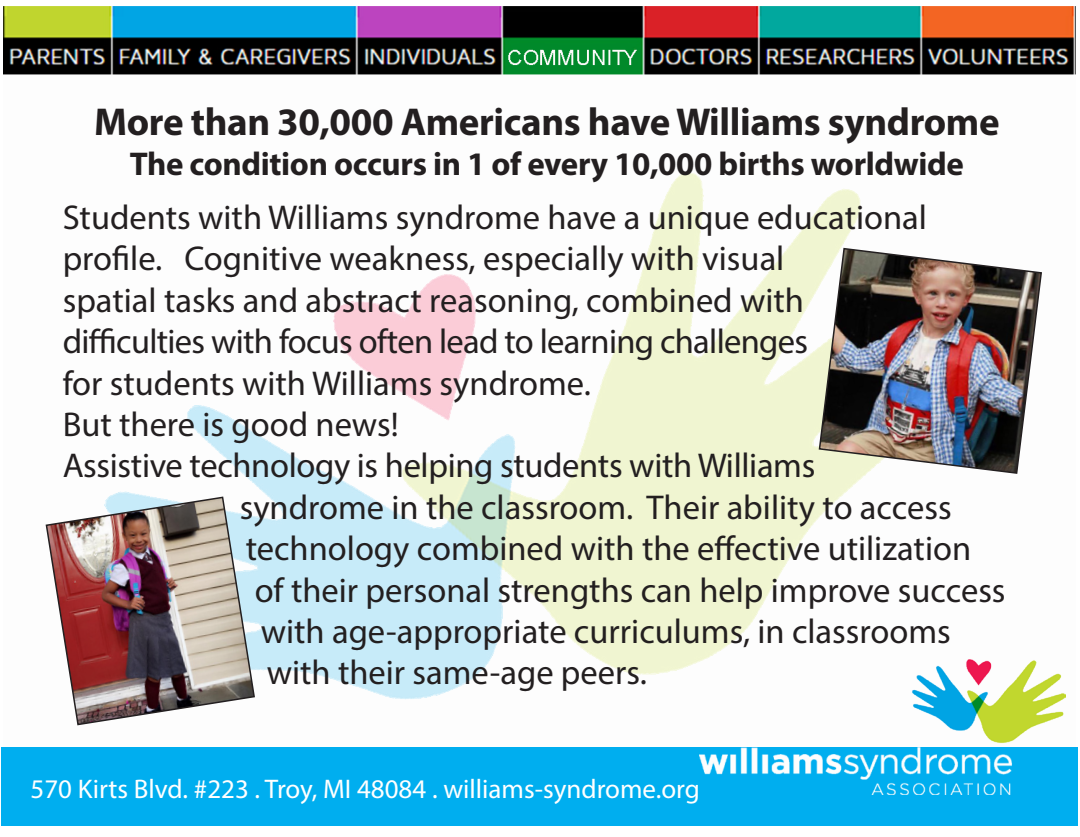
<style>
.page{position:relative;width:1080px;height:837px;background:#fff}
.page>*{position:absolute;margin:0;border:0;box-sizing:border-box;transform-origin:0 0}
.t1{font:700 39px "Myriad Pro";letter-spacing:-.01em;color:#231f20}
.t2{font:34.5px/41.4px "Myriad Pro";color:#231f20}
.t3{font:700 33px "Myriad Pro";letter-spacing:-.01em;color:#231f20}
.t4{font:27px "Myriad Pro";color:#fff}
</style>
<div class="page">
<img style="left:4px;top:7px;width:1071px;height:693px">
<div style="left:1px;top:747px;width:1077px;height:79px;background:#00aeef"></div>
<img style="left:818px;top:247px;width:225px;height:228px">
<img style="left:45px;top:496px;width:211px;height:230px">
<img style="left:700px;top:644px;width:366px;height:151px">
<p class="t1" style="left:94px;top:97px;width:907px">More than 30,000 Americans have Williams syndrome</p>
<p class="t3" style="left:130px;top:142px;width:836px">The condition occurs in 1 of every 10,000 births worldwide</p>
<p class="t2" style="left:63px;top:196px;width:866px">Students with Williams syndrome have a unique educational</p>
<p class="t2" style="left:63px;top:238px;width:747px">profile. Cognitive weakness, especially with visual spatial tasks and abstract reasoning, combined with difficulties with focus often lead to learning challenges for students with Williams syndrome.<br>But there is good news!</p>
<p class="t2" style="left:63px;top:445px;width:754px">Assistive technology is helping students with Williams</p>
<p class="t2" style="left:240px;top:486px;width:714px">syndrome in the classroom. Their ability to access</p>
<p class="t2" style="left:246px;top:527px;width:727px">technology combined with the effective utilization</p>
<p class="t2" style="left:255px;top:569px;width:752px">of their personal strengths can help improve success</p>
<p class="t2" style="left:261px;top:610px;width:692px">with age-appropriate curriculums, in classrooms</p>
<p class="t2" style="left:267px;top:652px;width:382px">with their same-age peers.</p>
<p class="t4" style="left:31px;top:772px;width:671px">570 Kirts Blvd. #223 . Troy, MI 48084 . williams-syndrome.org</p>
</div>
